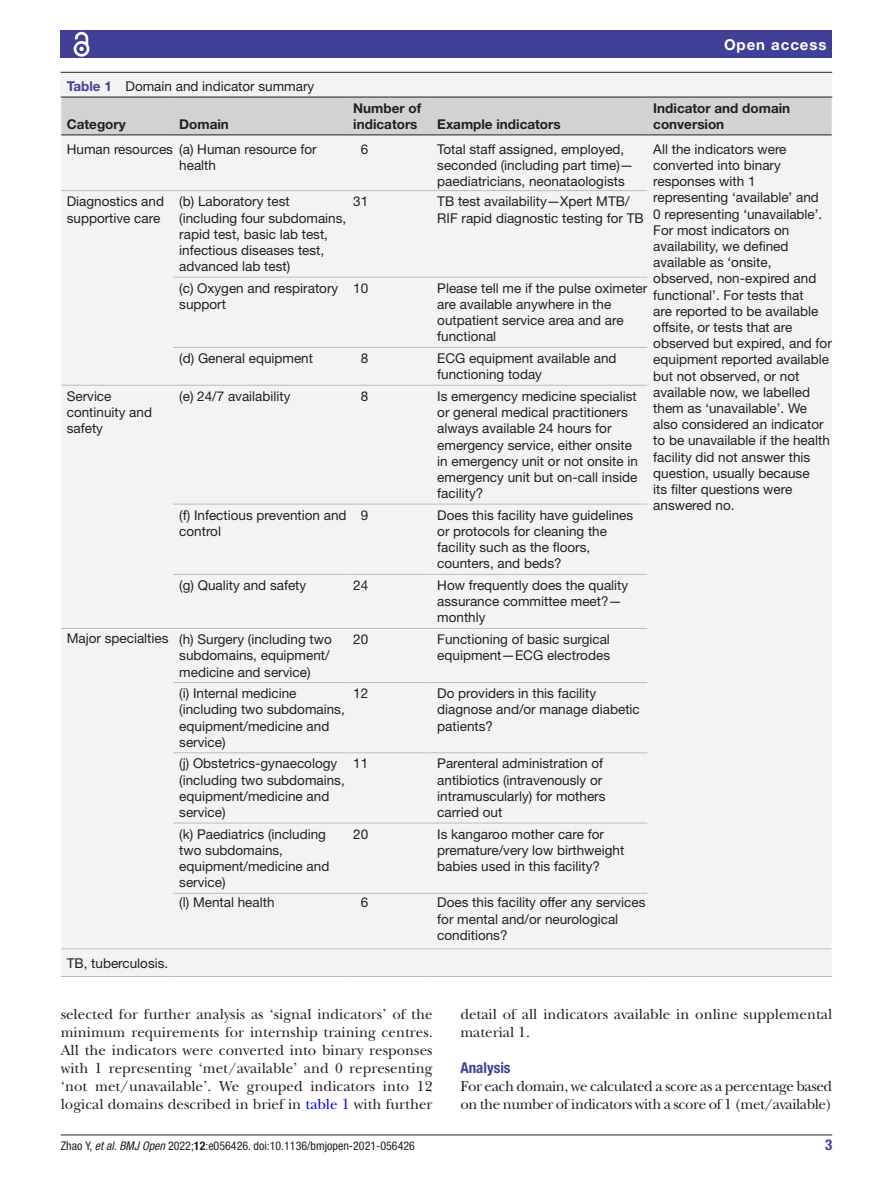
<style>
.page{position:relative;width:893px;height:1191px;background:#fff}
.page>*{position:absolute;margin:0;border:0;box-sizing:border-box;transform-origin:0 0}
.t1{font:15px/18px "New Baskerville";color:#231f20;text-align:justify}
.t2{font:15px/18px "New Baskerville";letter-spacing:-.025em;color:#231f20}
.t3{font:700 15px "Helvetica Neue LT Std";letter-spacing:.065em;color:#fff}
.t4{font:700 condensed 15px "Helvetica Neue LT Std";color:#414099}
.t5{font:13.5px/16.2px "Helvetica Neue LT Std";color:#231f20}
.t6{font:700 13.5px/16.2px "Helvetica Neue LT Std";color:#231f20}
.t7{font:condensed 12px "Helvetica Neue LT Std";color:#231f20}
.s1{font-weight:700;color:#414099}
.s2{color:#00f}
.s3{font-style:italic}
.s4{font-weight:700}
</style>
<div class="page">
<hr style="left:61px;top:1134px;width:771px;height:1px;background:#231f20">
<div style="left:61px;top:31px;width:771px;height:27px;background:#414099"></div>
<svg style="left:73px;top:31px;width:17px;height:26px"></svg>
<div style="left:61px;top:73px;width:771px;height:903px;background:#f2f3f4"></div>
<hr style="left:61px;top:72px;width:771px;height:1px;background:#231f20">
<div style="left:61px;top:98px;width:771px;height:36px;background:#d1d2d4"></div>
<hr style="left:61px;top:97px;width:112px;height:1px;background:#231f20">
<hr style="left:61px;top:134px;width:112px;height:1px;background:#231f20">
<hr style="left:173px;top:97px;width:174px;height:1px;background:#231f20">
<hr style="left:173px;top:134px;width:174px;height:1px;background:#231f20">
<hr style="left:347px;top:97px;width:84px;height:1px;background:#231f20">
<hr style="left:347px;top:134px;width:84px;height:1px;background:#231f20">
<hr style="left:431px;top:97px;width:216px;height:1px;background:#231f20">
<hr style="left:431px;top:134px;width:216px;height:1px;background:#231f20">
<hr style="left:647px;top:97px;width:185px;height:1px;background:#231f20">
<hr style="left:647px;top:134px;width:185px;height:1px;background:#231f20">
<hr style="left:61px;top:190px;width:112px;height:1px;background:#bcbdc0">
<hr style="left:173px;top:190px;width:174px;height:1px;background:#bcbdc0">
<hr style="left:347px;top:190px;width:84px;height:1px;background:#bcbdc0">
<hr style="left:431px;top:190px;width:216px;height:1px;background:#bcbdc0">
<hr style="left:173px;top:277px;width:174px;height:1px;background:#bcbdc0">
<hr style="left:347px;top:277px;width:84px;height:1px;background:#bcbdc0">
<hr style="left:431px;top:277px;width:216px;height:1px;background:#bcbdc0">
<hr style="left:173px;top:347px;width:174px;height:1px;background:#bcbdc0">
<hr style="left:347px;top:347px;width:84px;height:1px;background:#bcbdc0">
<hr style="left:431px;top:347px;width:216px;height:1px;background:#bcbdc0">
<hr style="left:61px;top:385px;width:112px;height:1px;background:#bcbdc0">
<hr style="left:173px;top:385px;width:174px;height:1px;background:#bcbdc0">
<hr style="left:347px;top:385px;width:84px;height:1px;background:#bcbdc0">
<hr style="left:431px;top:385px;width:216px;height:1px;background:#bcbdc0">
<hr style="left:173px;top:504px;width:174px;height:1px;background:#bcbdc0">
<hr style="left:347px;top:504px;width:84px;height:1px;background:#bcbdc0">
<hr style="left:431px;top:504px;width:216px;height:1px;background:#bcbdc0">
<hr style="left:173px;top:574px;width:174px;height:1px;background:#bcbdc0">
<hr style="left:347px;top:574px;width:84px;height:1px;background:#bcbdc0">
<hr style="left:431px;top:574px;width:216px;height:1px;background:#bcbdc0">
<hr style="left:173px;top:628px;width:174px;height:1px;background:#bcbdc0">
<hr style="left:347px;top:628px;width:84px;height:1px;background:#bcbdc0">
<hr style="left:431px;top:628px;width:216px;height:1px;background:#bcbdc0">
<hr style="left:173px;top:682px;width:174px;height:1px;background:#bcbdc0">
<hr style="left:347px;top:682px;width:84px;height:1px;background:#bcbdc0">
<hr style="left:431px;top:682px;width:216px;height:1px;background:#bcbdc0">
<hr style="left:173px;top:752px;width:174px;height:1px;background:#bcbdc0">
<hr style="left:347px;top:752px;width:84px;height:1px;background:#bcbdc0">
<hr style="left:431px;top:752px;width:216px;height:1px;background:#bcbdc0">
<hr style="left:173px;top:822px;width:174px;height:1px;background:#bcbdc0">
<hr style="left:347px;top:822px;width:84px;height:1px;background:#bcbdc0">
<hr style="left:431px;top:822px;width:216px;height:1px;background:#bcbdc0">
<hr style="left:61px;top:628px;width:112px;height:1px;background:#bcbdc0">
<hr style="left:173px;top:893px;width:174px;height:1px;background:#bcbdc0">
<hr style="left:347px;top:893px;width:84px;height:1px;background:#bcbdc0">
<hr style="left:431px;top:893px;width:216px;height:1px;background:#bcbdc0">
<hr style="left:61px;top:948px;width:112px;height:1px;background:#bcbdc0">
<hr style="left:61px;top:976px;width:112px;height:1px;background:#bcbdc0">
<hr style="left:173px;top:976px;width:174px;height:1px;background:#bcbdc0">
<hr style="left:347px;top:976px;width:84px;height:1px;background:#bcbdc0">
<hr style="left:431px;top:976px;width:216px;height:1px;background:#bcbdc0">
<hr style="left:647px;top:976px;width:185px;height:1px;background:#bcbdc0">
<hr style="left:173px;top:948px;width:174px;height:1px;background:#bcbdc0">
<hr style="left:347px;top:948px;width:84px;height:1px;background:#bcbdc0">
<hr style="left:431px;top:948px;width:216px;height:1px;background:#bcbdc0">
<hr style="left:647px;top:948px;width:185px;height:1px;background:#bcbdc0">
<p class="t5" style="left:67px;top:78px;width:249px"><span class="s1">Table 1</span> Domain and indicator summary</p>
<p class="t6" style="left:67px;top:116px;width:61px">Category</p>
<p class="t6" style="left:179px;top:116px;width:51px">Domain</p>
<p class="t6" style="left:353px;top:99px;width:69px">Number of indicators</p>
<p class="t6" style="left:437px;top:116px;width:125px">Example indicators</p>
<p class="t3" style="left:724px;top:35px;width:104px">Open access</p>
<p class="t6" style="left:653px;top:99px;width:138px">Indicator and domain conversion</p>
<p class="t5" style="left:179px;top:141px;width:139px;text-indent:-112px">Human resources (a) Human resource for health</p>
<p class="t5" style="left:361px;top:141px;width:9px">6</p>
<p class="t5" style="left:437px;top:141px;width:198px">Total staff assigned, employed, seconded (including part time)— paediatricians, neonataologists</p>
<p class="t5" style="left:653px;top:141px;width:180px">All the indicators were converted into binary responses with 1 representing ‘available’ and<br>0 representing ‘unavailable’.<br>For most indicators on availability, we defined available as ‘onsite, observed, non-expired and functional’. For tests that<br>are reported to be available offsite, or tests that are observed but expired, and for equipment reported available but not observed, or not available now, we labelled them as ‘unavailable’. We also considered an indicator to be unavailable if the health facility did not answer this question, usually because<br>its filter questions were answered no.</p>
<p class="t5" style="left:67px;top:193px;width:99px">Diagnostics and supportive care</p>
<p class="t5" style="left:179px;top:193px;width:169px">(b) Laboratory test (including four subdomains, rapid test, basic lab test, infectious diseases test, advanced lab test)</p>
<p class="t5" style="left:353px;top:193px;width:17px">31</p>
<p class="t5" style="left:437px;top:193px;width:208px">TB test availability—Xpert MTB/<br>RIF rapid diagnostic testing for TB</p>
<p class="t5" style="left:179px;top:280px;width:161px">(c) Oxygen and respiratory support</p>
<p class="t5" style="left:353px;top:280px;width:17px">10</p>
<p class="t5" style="left:437px;top:280px;width:212px">Please tell me if the pulse oximeter are available anywhere in the outpatient service area and are functional</p>
<p class="t5" style="left:179px;top:350px;width:135px">(d) General equipment</p>
<p class="t5" style="left:361px;top:350px;width:9px">8</p>
<p class="t5" style="left:437px;top:350px;width:181px">ECG equipment available and functioning today</p>
<p class="t5" style="left:67px;top:388px;width:87px">Service continuity and safety</p>
<p class="t5" style="left:179px;top:388px;width:113px">(e) 24/7 availability</p>
<p class="t5" style="left:361px;top:388px;width:9px">8</p>
<p class="t5" style="left:437px;top:388px;width:202px">Is emergency medicine specialist or general medical practitioners always available 24 hours for emergency service, either onsite in emergency unit or not onsite in emergency unit but on-call inside facility?</p>
<p class="t5" style="left:179px;top:507px;width:169px">(f) Infectious prevention and control</p>
<p class="t5" style="left:361px;top:507px;width:9px">9</p>
<p class="t5" style="left:437px;top:507px;width:198px">Does this facility have guidelines or protocols for cleaning the facility such as the floors, counters, and beds?</p>
<p class="t5" style="left:179px;top:577px;width:129px">(g) Quality and safety</p>
<p class="t5" style="left:353px;top:577px;width:17px">24</p>
<p class="t5" style="left:437px;top:577px;width:193px">How frequently does the quality assurance committee meet?— monthly</p>
<p class="t5" style="left:179px;top:631px;width:154px;text-indent:-112px">Major specialties (h) Surgery (including two subdomains, equipment/ medicine and service)</p>
<p class="t5" style="left:353px;top:631px;width:17px">20</p>
<p class="t5" style="left:437px;top:631px;width:174px">Functioning of basic surgical equipment—ECG electrodes</p>
<p class="t5" style="left:179px;top:685px;width:167px">(i) Internal medicine (including two subdomains, equipment/medicine and service)</p>
<p class="t5" style="left:353px;top:685px;width:17px">12</p>
<p class="t5" style="left:437px;top:685px;width:204px">Do providers in this facility diagnose and/or manage diabetic patients?</p>
<p class="t5" style="left:179px;top:755px;width:167px">(j) Obstetrics-gynaecology (including two subdomains, equipment/medicine and service)</p>
<p class="t5" style="left:353px;top:755px;width:17px">11</p>
<p class="t5" style="left:437px;top:755px;width:170px">Parenteral administration of antibiotics (intravenously or intramuscularly) for mothers carried out</p>
<p class="t5" style="left:179px;top:825px;width:152px">(k) Paediatrics (including two subdomains, equipment/medicine and service)</p>
<p class="t5" style="left:353px;top:825px;width:17px">20</p>
<p class="t5" style="left:437px;top:825px;width:189px">Is kangaroo mother care for premature/very low birthweight babies used in this facility?</p>
<p class="t5" style="left:179px;top:894px;width:97px">(l) Mental health</p>
<p class="t5" style="left:361px;top:894px;width:9px">6</p>
<p class="t5" style="left:437px;top:894px;width:210px">Does this facility offer any services for mental and/or neurological conditions?</p>
<p class="t5" style="left:67px;top:954px;width:103px">TB, tuberculosis.</p>
<p class="t1" style="left:61px;top:1005px;width:373px">selected for further analysis as ‘signal indicators’ of the minimum requirements for internship training centres.<br>All the indicators were converted into binary responses with 1 representing ‘met/available’ and 0 representing ‘not met/unavailable’. We grouped indicators into 12 logical domains described in brief in <span class="s2">table 1</span> with further</p>
<p class="t1" style="left:460px;top:1005px;width:373px">detail of all indicators available in online supplemental material 1.</p>
<p class="t4" style="left:460px;top:1059px;width:52px">Analysis</p>
<p class="t2" style="left:460px;top:1077px;width:373px">For each domain, we calculated a score as a percentage based on the number of indicators with a score of 1 (met/available)</p>
<p class="t7" style="left:61px;top:1138px;width:356px">Zhao Y, <span class="s3">et al</span>. <span class="s3">BMJ Open</span> 2022;<span class="s4">12</span>:e056426. doi:10.1136/bmjopen-2021-056426</p>
<p class="t4" style="left:825px;top:1135px;width:9px">3</p>
</div>
